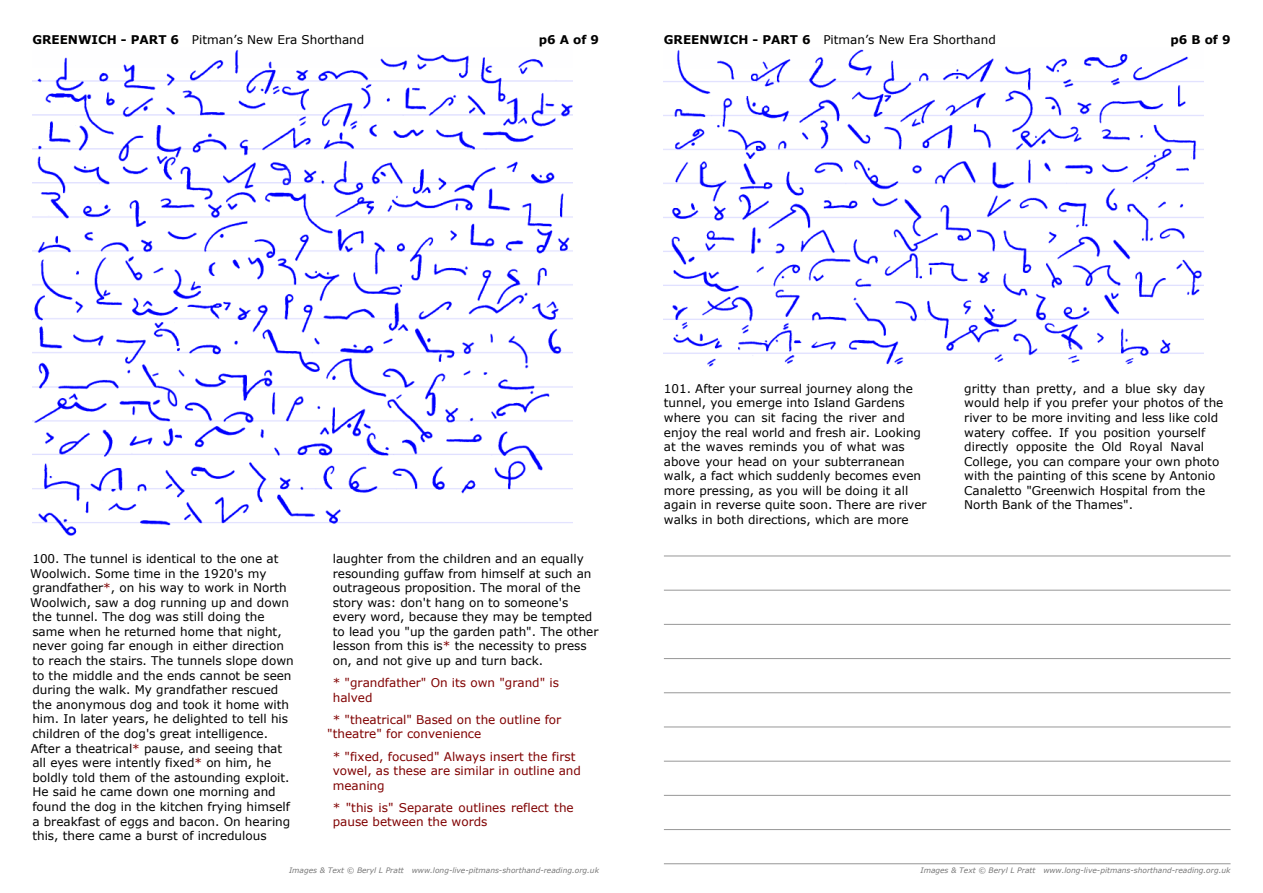
<style>
.page{position:relative;width:1263px;height:893px;background:#fff}
.page>*{position:absolute;margin:0;border:0;box-sizing:border-box;transform-origin:0 0}
.t1{font:12px/14.5px "Verdana";color:#000}
.t2{font:12px/14.5px "Verdana";color:#800000}
.t3{font:700 12px "Verdana";color:#000}
.t4{font:italic 7.5px "Verdana";color:#777}
.s1{font-weight:700}
.s2{color:#800000}
</style>
<div class="page">
<img style="left:32px;top:49px;width:540px;height:487px">
<img style="left:664px;top:49px;width:540px;height:318px">
<hr style="left:664px;top:556px;width:566px;height:1px;background:#979797">
<hr style="left:664px;top:590px;width:566px;height:1px;background:#979797">
<hr style="left:664px;top:624px;width:566px;height:1px;background:#979797">
<hr style="left:664px;top:658px;width:566px;height:1px;background:#979797">
<hr style="left:664px;top:692px;width:566px;height:1px;background:#979797">
<hr style="left:664px;top:727px;width:566px;height:1px;background:#979797">
<hr style="left:664px;top:761px;width:566px;height:1px;background:#979797">
<hr style="left:664px;top:795px;width:566px;height:1px;background:#979797">
<hr style="left:664px;top:829px;width:566px;height:1px;background:#979797">
<hr style="left:664px;top:863px;width:566px;height:1px;background:#979797">
<p class="t1" style="left:32px;top:34px;width:333px"><span class="s1">GREENWICH - PART 6</span> Pitman’s New Era Shorthand</p>
<p class="t3" style="left:539px;top:35px;width:62px">p6 A of 9</p>
<p class="t1" style="left:664px;top:34px;width:333px"><span class="s1">GREENWICH - PART 6</span> Pitman’s New Era Shorthand</p>
<p class="t3" style="left:1170px;top:35px;width:62px">p6 B of 9</p>
<p class="t1" style="left:30px;top:552px;width:265px">100. The tunnel is identical to the one at Woolwich. Some time in the 1920's my grandfather<span class="s2">*</span>, on his way to work in North Woolwich, saw a dog running up and down the tunnel. The dog was still doing the same when he returned home that night, never going far enough in either direction to reach the stairs. The tunnels slope down to the middle and the ends cannot be seen during the walk. My grandfather rescued the anonymous dog and took it home with him. In later years, he delighted to tell his children of the dog's great intelligence.<br>After a theatrical<span class="s2">*</span> pause, and seeing that all eyes were intently fixed<span class="s2">*</span> on him, he boldly told them of the astounding exploit.<br>He said he came down one morning and found the dog in the kitchen frying himself a breakfast of eggs and bacon. On hearing this, there came a burst of incredulous</p>
<p class="t1" style="left:333px;top:552px;width:267px">laughter from the children and an equally resounding guffaw from himself at such an outrageous proposition. The moral of the story was: don't hang on to someone's every word, because they may be tempted to lead you "up the garden path". The other lesson from this is<span class="s2">*</span> the necessity to press on, and not give up and turn back.</p>
<p class="t2" style="left:333px;top:676px;width:228px">* "grandfather" On its own "grand" is halved</p>
<p class="t2" style="left:327px;top:713px;width:236px;text-indent:6px">* "theatrical" Based on the outline for "theatre" for convenience</p>
<p class="t2" style="left:333px;top:750px;width:250px">* "fixed, focused" Always insert the first vowel, as these are similar in outline and meaning</p>
<p class="t2" style="left:333px;top:801px;width:242px">* "this is" Separate outlines reflect the pause between the words</p>
<p class="t4" style="left:289px;top:868px;width:311px">Images &amp; Text © Beryl L Pratt www.long-live-pitmans-shorthand-reading.org.uk</p>
<p class="t1" style="left:664px;top:382px;width:264px">101. After your surreal journey along the tunnel, you emerge into Island Gardens where you can sit facing the river and enjoy the real world and fresh air. Looking at the waves reminds you of what was above your head on your subterranean walk, a fact which suddenly becomes even more pressing, as you will be doing it all again in reverse quite soon. There are river walks in both directions, which are more</p>
<p class="t1" style="left:964px;top:382px;width:261px">gritty than pretty, and a blue sky day would help if you prefer your photos of the river to be more inviting and less like cold watery coffee. If you position yourself directly opposite the Old Royal Naval College, you can compare your own photo with the painting of this scene by Antonio Canaletto "Greenwich Hospital from the North Bank of the Thames".</p>
<p class="t4" style="left:920px;top:868px;width:311px">Images &amp; Text © Beryl L Pratt www.long-live-pitmans-shorthand-reading.org.uk</p>
</div>
